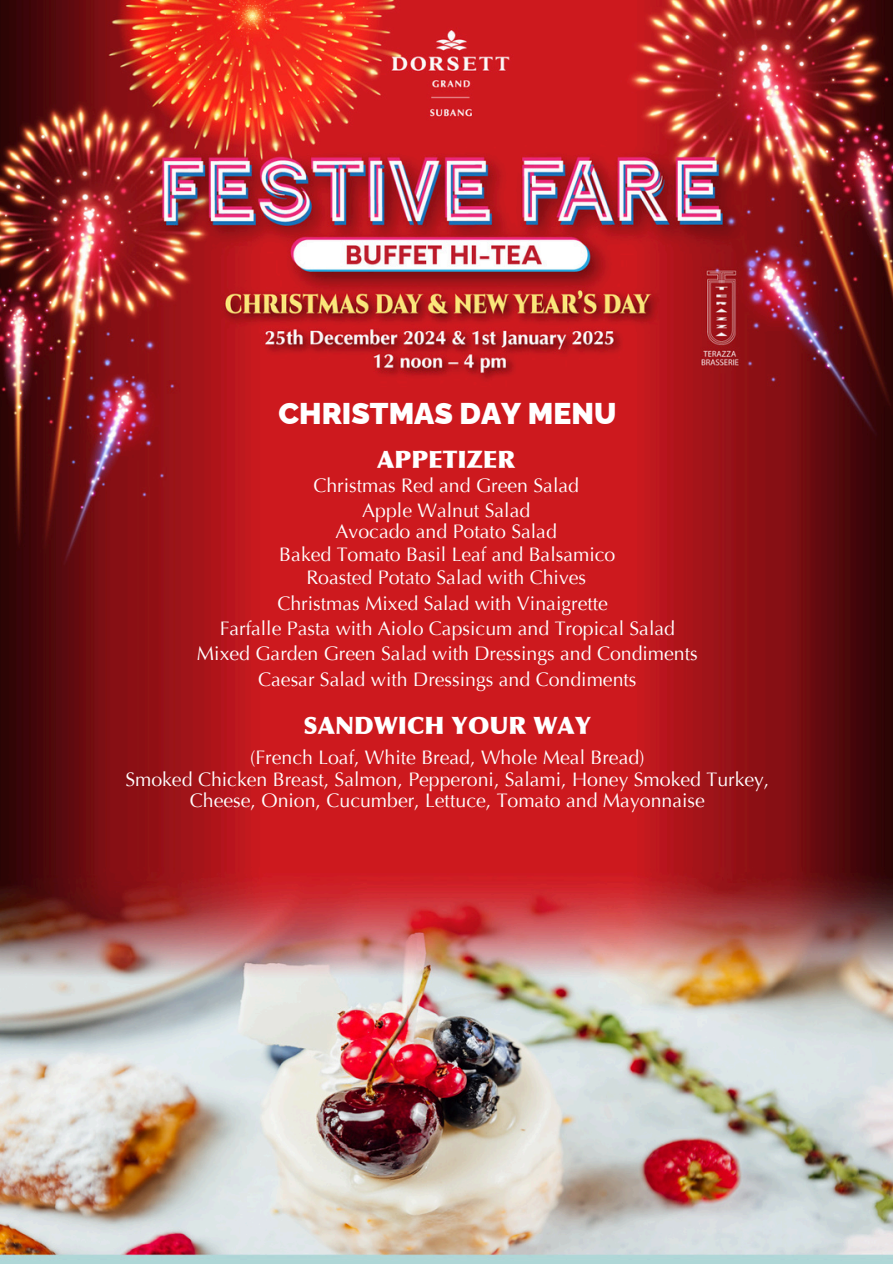
<style>
.page{position:relative;width:894px;height:1264px;background:#fff}
.page>*{position:absolute;margin:0;border:0;box-sizing:border-box;transform-origin:0 0}
.t1{font:900 30px "Raleway";color:#fff}
.t2{font:900 24px "Optima";color:#fff}
.t3{font:19.5px/20.2px "Optima";color:#fff;text-align:center}
</style>
<div class="page">
<img style="left:0;top:0;width:892px;height:1263px">
<p class="t1" style="left:278px;top:396px;width:339px">CHRISTMAS DAY MENU</p>
<h1 class="t2" style="left:377px;top:445px;width:140px">APPETIZER</h1>
<h2 class="t3" style="left:313px;top:475px;width:267px">Christmas Red and Green Salad</h2>
<p class="t3" style="left:362px;top:500px;width:169px">Apple Walnut Salad</p>
<p class="t3" style="left:335px;top:521px;width:223px">Avocado and Potato Salad</p>
<p class="t3" style="left:279px;top:544px;width:337px">Baked Tomato Basil Leaf and Balsamico</p>
<p class="t3" style="left:306px;top:567px;width:281px">Roasted Potato Salad with Chives</p>
<p class="t3" style="left:277px;top:593px;width:332px">Christmas Mixed Salad with Vinaigrette</p>
<p class="t3" style="left:219px;top:618px;width:457px">Farfalle Pasta with Aiolo Capsicum and Tropical Salad</p>
<p class="t3" style="left:197px;top:643px;width:502px">Mixed Garden Green Salad with Dressings and Condiments</p>
<p class="t3" style="left:258px;top:669px;width:380px">Caesar Salad with Dressings and Condiments</p>
<p class="t2" style="left:303px;top:711px;width:289px">SANDWICH YOUR WAY</p>
<h2 class="t3" style="left:250px;top:747px;width:396px">(French Loaf, White Bread, Whole Meal Bread)</h2>
<p class="t3" style="left:125px;top:769px;width:645px">Smoked Chicken Breast, Salmon, Pepperoni, Salami, Honey Smoked Turkey,<br>Cheese, Onion, Cucumber, Lettuce, Tomato and Mayonnaise</p>
</div>
